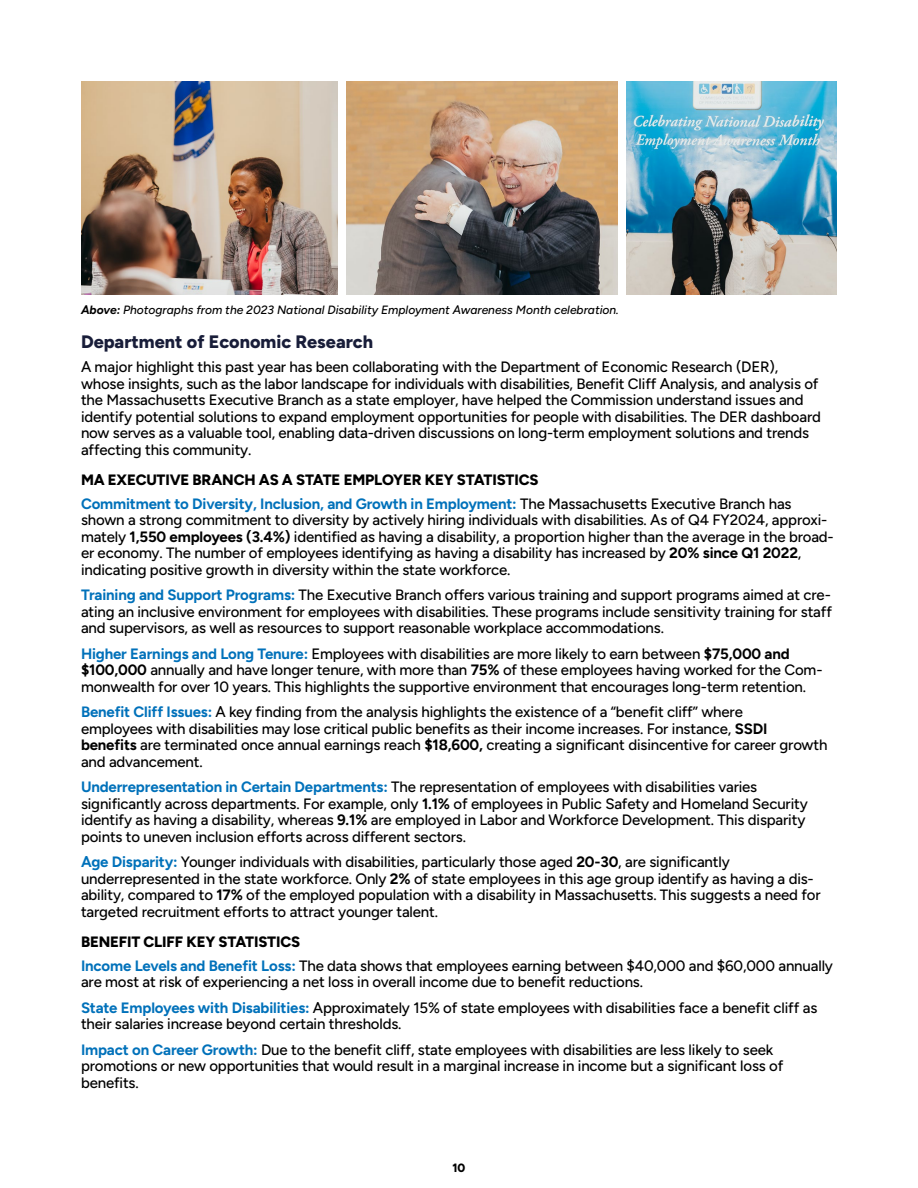
<style>
.page{position:relative;width:918px;height:1188px;background:#fff}
.page>*{position:absolute;margin:0;border:0;box-sizing:border-box;transform-origin:0 0}
.t1{font:800 18px "Figtree";color:#181d39}
.t2{font:500 15px/16.5px "Figtree";letter-spacing:-.01em;color:#000}
.t3{font:800 15px "Figtree";letter-spacing:-.01em;color:#000}
.t4{font:italic 500 12px "Figtree";color:#000}
.t5{font:800 12px "Figtree";color:#000}
.s1{font-weight:700}
.s2{font-weight:700;color:#0071ba}
</style>
<div class="page">
<img style="left:347px;top:81px;width:270px;height:214px">
<img style="left:81px;top:81px;width:257px;height:214px">
<img style="left:626px;top:81px;width:211px;height:214px">
<p class="t4" style="left:81px;top:303px;width:539px"><span class="s1">Above:</span> Photographs from the 2023 National Disability Employment Awareness Month celebration.</p>
<h2 class="t1" style="left:81px;top:331px;width:294px">Department of Economic Research</h2>
<p class="t2" style="left:81px;top:358px;width:741px">A major highlight this past year has been collaborating with the Department of Economic Research (DER), whose insights, such as the labor landscape for individuals with disabilities, Benefit Cliff Analysis, and analysis of the Massachusetts Executive Branch as a state employer, have helped the Commission understand issues and identify potential solutions to expand employment opportunities for people with disabilities. The DER dashboard now serves as a valuable tool, enabling data-driven discussions on long-term employment solutions and trends affecting this community.</p>
<h3 class="t3" style="left:81px;top:470px;width:459px">MA EXECUTIVE BRANCH AS A STATE EMPLOYER KEY STATISTICS</h3>
<p class="t2" style="left:81px;top:495px;width:754px"><span class="s2">Commitment to Diversity, Inclusion, and Growth in Employment:</span> The Massachusetts Executive Branch has shown a strong commitment to diversity by actively hiring individuals with disabilities. As of Q4 FY2024, approxi&shy;mately <span class="s1">1,550 employees (3.4%)</span> identified as having a disability, a proportion higher than the average in the broad&shy;er economy. The number of employees identifying as having a disability has increased by <span class="s1">20% since Q1 2022</span>, indicating positive growth in diversity within the state workforce.</p>
<p class="t2" style="left:81px;top:586px;width:753px;text-align:justify"><span class="s2">Training and Support Programs:</span> The Executive Branch offers various training and support programs aimed at cre&shy;ating an inclusive environment for employees with disabilities. These programs include sensitivity training for staff and supervisors, as well as resources to support reasonable workplace accommodations.</p>
<p class="t2" style="left:81px;top:645px;width:743px"><span class="s2">Higher Earnings and Long Tenure:</span> Employees with disabilities are more likely to earn between <span class="s1">$75,000 and $100,000</span> annually and have longer tenure, with more than <span class="s1">75%</span> of these employees having worked for the Com&shy;monwealth for over 10 years. This highlights the supportive environment that encourages long-term retention.</p>
<p class="t2" style="left:81px;top:703px;width:748px"><span class="s2">Benefit Cliff Issues:</span> A key finding from the analysis highlights the existence of a “benefit cliff” where<br>employees with disabilities may lose critical public benefits as their income increases. For instance, <span class="s1">SSDI<br>benefits</span> are terminated once annual earnings reach <span class="s1">$18,600,</span> creating a significant disincentive for career growth and advancement.</p>
<p class="t2" style="left:81px;top:778px;width:728px"><span class="s2">Underrepresentation in Certain Departments:</span> The representation of employees with disabilities varies significantly across departments. For example, only <span class="s1">1.1%</span> of employees in Public Safety and Homeland Security identify as having a disability, whereas <span class="s1">9.1%</span> are employed in Labor and Workforce Development. This disparity points to uneven inclusion efforts across different sectors.</p>
<p class="t2" style="left:81px;top:853px;width:741px"><span class="s2">Age Disparity:</span> Younger individuals with disabilities, particularly those aged <span class="s1">20-30</span>, are significantly underrepresented in the state workforce. Only <span class="s1">2%</span> of state employees in this age group identify as having a dis&shy;ability, compared to <span class="s1">17%</span> of the employed population with a disability in Massachusetts. This suggests a need for targeted recruitment efforts to attract younger talent.</p>
<h3 class="t3" style="left:81px;top:932px;width:221px">BENEFIT CLIFF KEY STATISTICS</h3>
<p class="t2" style="left:81px;top:957px;width:754px"><span class="s2">Income Levels and Benefit Loss:</span> The data shows that employees earning between $40,000 and $60,000 annually are most at risk of experiencing a net loss in overall income due to benefit reductions.</p>
<p class="t2" style="left:81px;top:999px;width:738px"><span class="s2">State Employees with Disabilities:</span> Approximately 15% of state employees with disabilities face a benefit cliff as their salaries increase beyond certain thresholds.</p>
<p class="t2" style="left:81px;top:1041px;width:704px"><span class="s2">Impact on Career Growth:</span> Due to the benefit cliff, state employees with disabilities are less likely to seek promotions or new opportunities that would result in a marginal increase in income but a significant loss of benefits.</p>
<p class="t5" style="left:453px;top:1161px;width:14px">10</p>
</div>
